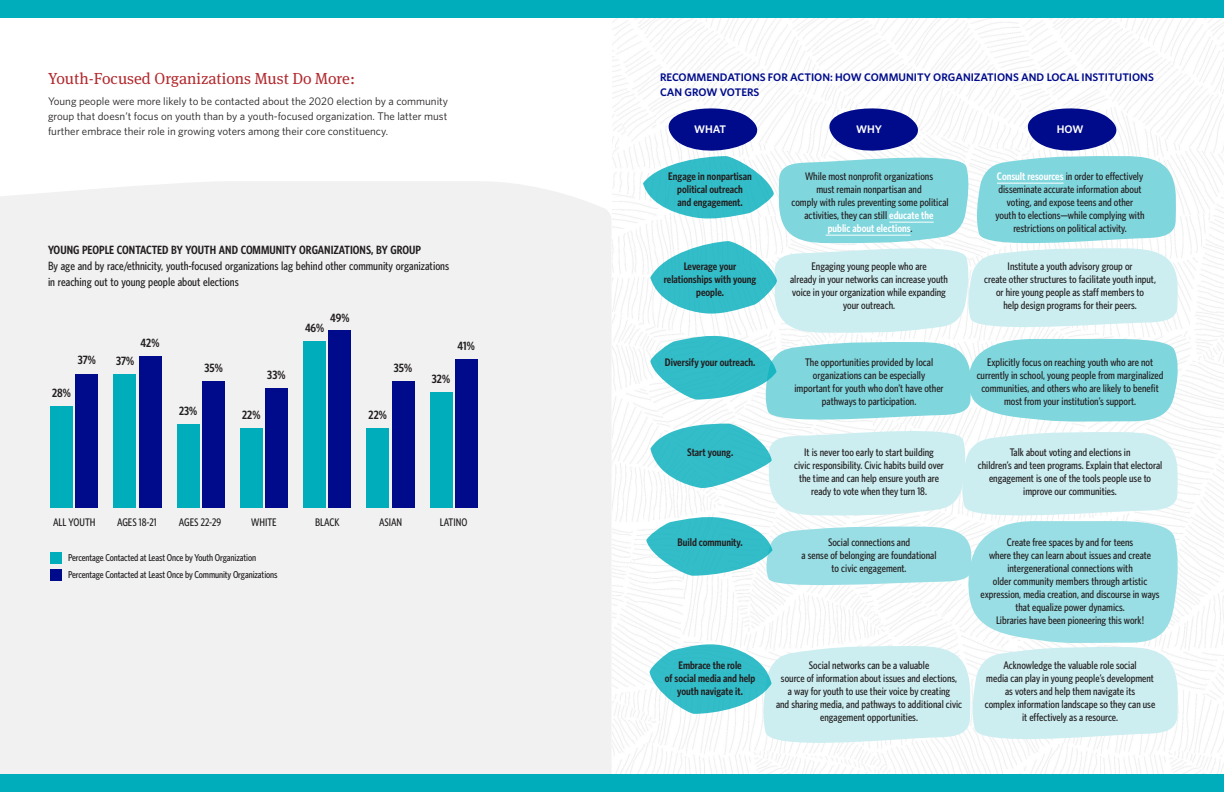
<style>
.page{position:relative;width:1224px;height:792px;background:#fff}
.page>*{position:absolute;margin:0;border:0;box-sizing:border-box;transform-origin:0 0}
.Whitney_subhead_2{font:16px "Meta Serif Pro";color:#b2292e}
.chart_text{font:500 12px "Whitney Condensed";color:#231f20}
.chart_header{font:600 12px "Whitney Condensed";color:#231f20}
.Whitney_cond__legend{font:600 12px "Whitney Condensed";color:#231f20}
.whitney_cond_11_14{font:500 11px/13px "Whitney Condensed";color:#231f20;text-align:center}
.whitney_body_copy_11{font:11px/15px "Whitney";color:#231f20;text-align:justify}
.whitney_cond_11_14-2{font:600 11px/13px "Whitney Condensed";color:#231f20;text-align:center}
.Whitney_subhead_2-2{font:600 11px/15px "Whitney";color:#000b8c}
.Whitney_cond__legend-2{font:500 11px "Whitney Condensed";color:#231f20}
.Whitney_subhead_2-3{font:600 11px "Whitney";color:#fff}
.whitney_cond_11_14-3{font:600 11px "Whitney";color:#fff}
.legend_text{font:500 10px "Whitney Condensed";letter-spacing:-.01em;color:#231f20}
.s1{font-weight:600;color:#fff}
</style>
<div class="page">
<div style="left:0;top:181px;width:611px;height:593px;background:#f1f1f1"></div>
<svg style="left:643px;top:101px;width:537px;height:650px"></svg>
<div style="left:0;top:0;width:612px;height:18px;background:#00adbb"></div>
<div style="left:612px;top:0;width:612px;height:18px;background:#00adbb"></div>
<div style="left:0;top:774px;width:612px;height:18px;background:#00adbb"></div>
<div style="left:612px;top:774px;width:612px;height:18px;background:#00adbb"></div>
<hr style="left:889px;top:222px;width:45px;height:1px;background:#fff">
<hr style="left:826px;top:235px;width:85px;height:1px;background:#fff">
<hr style="left:997px;top:183px;width:67px;height:1px;background:#fff">
<div style="left:50px;top:552px;width:12px;height:12px;background:#00adbb"></div>
<div style="left:50px;top:569px;width:12px;height:12px;background:#000b8c"></div>
<div style="left:75px;top:374px;width:23px;height:134px;background:#000b8c"></div>
<div style="left:50px;top:406px;width:23px;height:102px;background:#00adbb"></div>
<div style="left:139px;top:356px;width:22px;height:152px;background:#000b8c"></div>
<div style="left:113px;top:374px;width:23px;height:134px;background:#00adbb"></div>
<div style="left:202px;top:381px;width:23px;height:127px;background:#000b8c"></div>
<div style="left:177px;top:424px;width:22px;height:84px;background:#00adbb"></div>
<div style="left:265px;top:388px;width:23px;height:120px;background:#000b8c"></div>
<div style="left:240px;top:428px;width:23px;height:80px;background:#00adbb"></div>
<div style="left:328px;top:330px;width:23px;height:178px;background:#000b8c"></div>
<div style="left:303px;top:341px;width:23px;height:167px;background:#00adbb"></div>
<div style="left:392px;top:381px;width:22px;height:127px;background:#000b8c"></div>
<div style="left:366px;top:428px;width:23px;height:80px;background:#00adbb"></div>
<div style="left:455px;top:359px;width:23px;height:149px;background:#000b8c"></div>
<div style="left:430px;top:392px;width:22px;height:116px;background:#00adbb"></div>
<p class="Whitney_subhead_2" style="left:48px;top:67px;width:309px">Youth-Focused Organizations Must Do More:</p>
<p class="whitney_body_copy_11" style="left:48px;top:94px;width:402px">Young people were more likely to be contacted about the 2020 election by a community group that doesn’t focus on youth than by a youth-focused organization. The latter must further embrace their role in growing voters among their core constituency.</p>
<p class="chart_header" style="left:48px;top:243px;width:375px">YOUNG PEOPLE CONTACTED BY YOUTH AND COMMUNITY ORGANIZATIONS, BY GROUP</p>
<p class="chart_text" style="left:48px;top:259px;width:403px">By age and by race/ethnicity, youth-focused organizations lag behind other community organizations</p>
<p class="chart_text" style="left:48px;top:275px;width:192px">in reaching out to young people about elections</p>
<p class="Whitney_cond__legend" style="left:330px;top:311px;width:21px">49%</p>
<p class="Whitney_cond__legend" style="left:141px;top:336px;width:20px">42%</p>
<p class="Whitney_cond__legend" style="left:78px;top:353px;width:20px">37%</p>
<p class="Whitney_cond__legend" style="left:116px;top:354px;width:20px">37%</p>
<p class="Whitney_cond__legend" style="left:52px;top:386px;width:20px">28%</p>
<p class="Whitney_cond__legend" style="left:205px;top:361px;width:20px">35%</p>
<p class="Whitney_cond__legend" style="left:179px;top:404px;width:20px">23%</p>
<p class="Whitney_cond__legend" style="left:267px;top:368px;width:20px">33%</p>
<p class="Whitney_cond__legend" style="left:242px;top:408px;width:20px">22%</p>
<p class="Whitney_cond__legend" style="left:305px;top:321px;width:21px">46%</p>
<p class="Whitney_cond__legend" style="left:394px;top:361px;width:20px">35%</p>
<p class="Whitney_cond__legend" style="left:369px;top:408px;width:20px">22%</p>
<p class="Whitney_cond__legend" style="left:458px;top:339px;width:19px">41%</p>
<p class="Whitney_cond__legend" style="left:432px;top:372px;width:20px">32%</p>
<p class="Whitney_cond__legend-2" style="left:53px;top:515px;width:44px">ALL YOUTH</p>
<p class="Whitney_cond__legend-2" style="left:117px;top:515px;width:41px">AGES 18-21</p>
<p class="Whitney_cond__legend-2" style="left:179px;top:515px;width:44px">AGES 22-29</p>
<p class="Whitney_cond__legend-2" style="left:251px;top:515px;width:27px">WHITE</p>
<p class="Whitney_cond__legend-2" style="left:315px;top:515px;width:26px">BLACK</p>
<p class="Whitney_cond__legend-2" style="left:379px;top:515px;width:25px">ASIAN</p>
<p class="Whitney_cond__legend-2" style="left:440px;top:515px;width:29px">LATINO</p>
<p class="legend_text" style="left:68px;top:552px;width:189px">Percentage Contacted at Least Once by Youth Organization</p>
<p class="legend_text" style="left:68px;top:569px;width:211px">Percentage Contacted at Least Once by Community Organizations</p>
<p class="Whitney_subhead_2-2" style="left:660px;top:69px;width:495px">RECOMMENDATIONS FOR ACTION: HOW COMMUNITY ORGANIZATIONS AND LOCAL INSTITUTIONS<br>CAN GROW VOTERS</p>
<p class="Whitney_subhead_2-3" style="left:856px;top:122px;width:27px">WHY</p>
<p class="Whitney_subhead_2-3" style="left:1057px;top:122px;width:28px">HOW</p>
<p class="whitney_cond_11_14" style="left:792px;top:170px;width:159px">While most nonprofit organizations<br>must remain nonpartisan and<br>comply with rules preventing some political activities, they can still <span class="s1">educate the<br>public about elections</span>.</p>
<p class="whitney_cond_11_14" style="left:996px;top:170px;width:151px"><span class="s1">Consult resources</span> in order to effectively disseminate accurate information about voting, and expose teens and other youth to elections—while complying with restrictions on political activity.</p>
<p class="whitney_cond_11_14" style="left:790px;top:260px;width:159px">Engaging young people who are<br>already in your networks can increase youth voice in your organization while expanding your outreach.</p>
<p class="whitney_cond_11_14" style="left:984px;top:260px;width:173px">Institute a youth advisory group or<br>create other structures to facilitate youth input, or hire young people as staff members to<br>help design programs for their peers.</p>
<p class="whitney_cond_11_14-3" style="left:694px;top:122px;width:34px">WHAT</p>
<p class="whitney_cond_11_14-2" style="left:668px;top:170px;width:85px">Engage in nonpartisan political outreach<br>and engagement.</p>
<p class="whitney_cond_11_14-2" style="left:664px;top:260px;width:94px">Leverage your relationships with young people.</p>
<p class="whitney_cond_11_14-2" style="left:665px;top:356px;width:92px">Diversify your outreach.</p>
<p class="whitney_cond_11_14" style="left:795px;top:356px;width:151px">The opportunities provided by local organizations can be especially important for youth who don’t have other pathways to participation.</p>
<p class="whitney_cond_11_14" style="left:977px;top:356px;width:188px">Explicitly focus on reaching youth who are not currently in school, young people from marginalized communities, and others who are likely to benefit most from your institution’s support.</p>
<p class="whitney_cond_11_14-2" style="left:687px;top:446px;width:48px">Start young.</p>
<p class="whitney_cond_11_14" style="left:794px;top:446px;width:151px">It is never too early to start building<br>civic responsibility. Civic habits build over the time and can help ensure youth are ready to vote when they turn 18.</p>
<p class="whitney_cond_11_14" style="left:978px;top:446px;width:186px">Talk about voting and elections in<br>children’s and teen programs. Explain that electoral engagement is one of the tools people use to improve our communities.</p>
<p class="whitney_cond_11_14-2" style="left:678px;top:536px;width:66px">Build community.</p>
<p class="whitney_cond_11_14" style="left:802px;top:536px;width:136px">Social connections and<br>a sense of belonging are foundational to civic engagement.</p>
<p class="whitney_cond_11_14" style="left:981px;top:536px;width:181px">Create free spaces by and for teens<br>where they can learn about issues and create intergenerational connections with<br>older community members through artistic expression, media creation, and discourse in ways that equalize power dynamics.<br>Libraries have been pioneering this work!</p>
<p class="whitney_cond_11_14-2" style="left:665px;top:659px;width:92px">Embrace the role<br>of social media and help youth navigate it.</p>
<p class="whitney_cond_11_14" style="left:776px;top:659px;width:188px">Social networks can be a valuable<br>source of information about issues and elections,<br>a way for youth to use their voice by creating<br>and sharing media, and pathways to additional civic engagement opportunities.</p>
<p class="whitney_cond_11_14" style="left:985px;top:659px;width:172px">Acknowledge the valuable role social<br>media can play in young people’s development as voters and help them navigate its<br>complex information landscape so they can use it effectively as a resource.</p>
</div>
